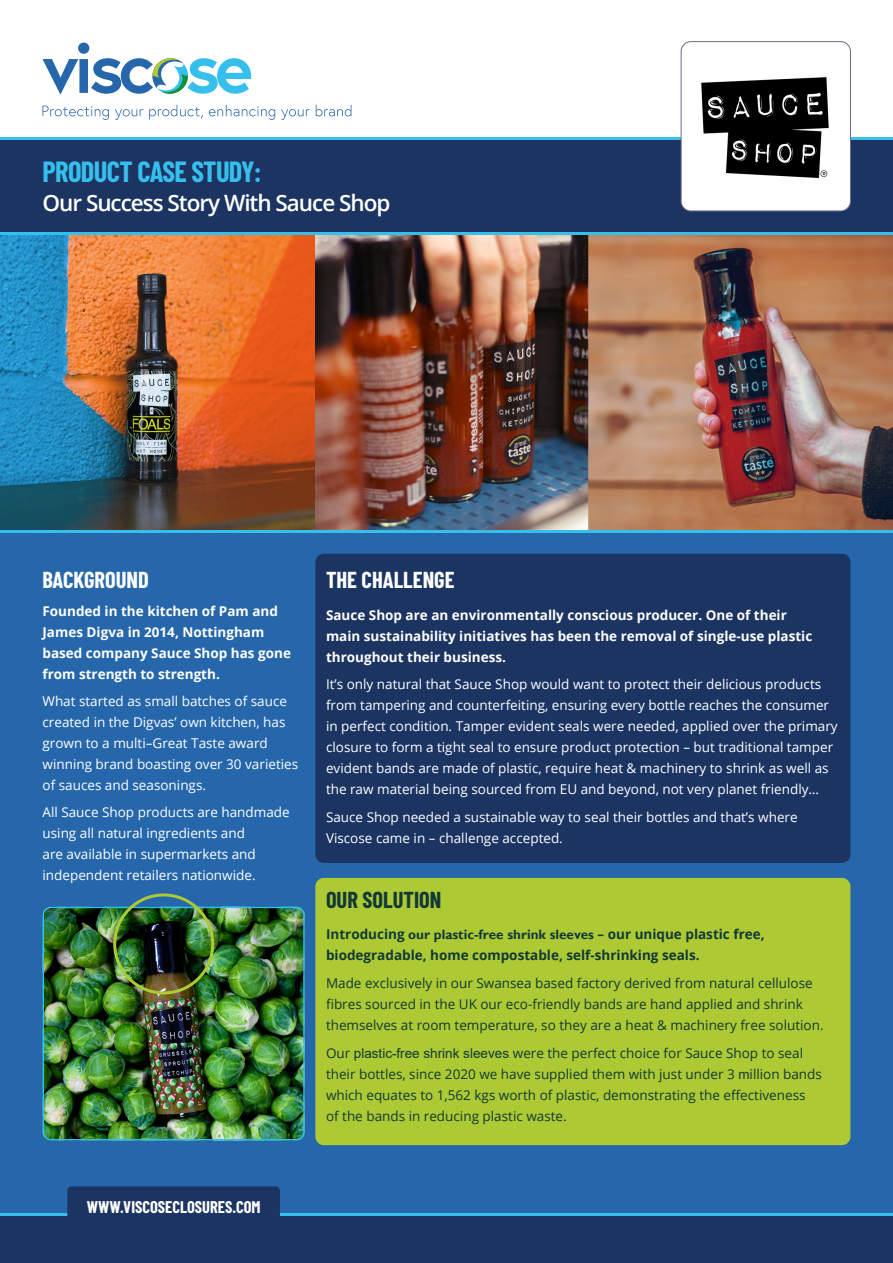
<style>
.page{position:relative;width:893px;height:1263px;background:#fff}
.page>*{position:absolute;margin:0;border:0;box-sizing:border-box;transform-origin:0 0}
.t1{font:700 28.5px "Barlow Condensed";letter-spacing:-.025em;color:#36bfed}
.t2{font:600 22.5px "Open Sans";letter-spacing:-.045em;color:#fff}
.t3{font:700 22.5px "Barlow Condensed";color:#fff}
.t4{font:700 22.5px "Barlow Condensed";color:#123938}
.t5{font:700 16.5px "Barlow Condensed";color:#fff}
.t6{font:13.5px/21px "Open Sans";color:#fff}
.t7{font:13.5px/21px "Open Sans";color:#123938}
.t8{font:700 13.5px/21px "Open Sans";color:#fff}
.t9{font:700 13.5px/21px "Open Sans";color:#123938}
.s1{font-family:"Gill Sans"}
.s2{font-family:"Arial"}
</style>
<div class="page">
<div style="left:0;top:530px;width:893px;height:724px;background:#2666ab"></div>
<img style="left:0;top:235px;width:315px;height:295px">
<div style="left:315px;top:878px;width:535px;height:267px;background:#adc933;border-radius:9px"></div>
<div style="left:0;top:139px;width:893px;height:94px;background:#1b3462"></div>
<svg style="left:43px;top:43px;width:208px;height:52px"></svg>
<svg style="left:43px;top:106px;width:66px;height:14px"></svg>
<svg style="left:115px;top:109px;width:28px;height:11px"></svg>
<svg style="left:149px;top:105px;width:54px;height:15px"></svg>
<svg style="left:209px;top:105px;width:66px;height:15px"></svg>
<svg style="left:281px;top:109px;width:29px;height:11px"></svg>
<svg style="left:316px;top:105px;width:35px;height:11px"></svg>
<hr style="left:0;top:137px;width:893px;height:2px;background:#36bfed">
<div style="left:681px;top:42px;width:169px;height:169px;background:#fff;border-radius:10px"></div>
<img style="left:701px;top:77px;width:128px;height:102px">
<div style="left:681px;top:41px;width:170px;height:170px;border:1px solid #696c8d;border-radius:10px"></div>
<div style="left:0;top:1214px;width:893px;height:49px;background:#1b3462"></div>
<hr style="left:0;top:1213px;width:893px;height:2px;background:#36bfed">
<div style="left:67px;top:1186px;width:213px;height:30px;background:#1b3462"></div>
<img style="left:315px;top:235px;width:578px;height:295px">
<hr style="left:0;top:233px;width:893px;height:2px;background:#36bfed">
<hr style="left:0;top:530px;width:893px;height:2px;background:#36bfed">
<img style="left:43px;top:907px;width:259px;height:233px">
<div style="left:43px;top:907px;width:262px;height:233px;border:2px solid #36bfed;border-radius:8px"></div>
<div style="left:315px;top:554px;width:535px;height:309px;background:#1b3462;border-radius:9px"></div>
<div style="left:113px;top:893px;width:101px;height:101px;border:3px solid #adc933;border-radius:50%"></div>
<p class="t1" style="left:43px;top:151px;width:221px">PRODUCT CASE STUDY:</p>
<p class="t2" style="left:43px;top:188px;width:350px">Our Success Story With Sauce Shop</p>
<p class="t3" style="left:43px;top:564px;width:108px">BACKGROUND</p>
<p class="t8" style="left:43px;top:600px;width:250px">Founded in the kitchen of Pam and<br>James Digva in 2014, Nottingham based company Sauce Shop has gone from strength to strength.</p>
<p class="t6" style="left:43px;top:690px;width:257px">What started as small batches of sauce created in the Digvas’ own kitchen, has grown to a multi–Great Taste award winning brand boasting over 30 varieties of sauces and seasonings.</p>
<p class="t6" style="left:43px;top:802px;width:249px">All Sauce Shop products are handmade using all natural ingredients and<br>are available in supermarkets and independent retailers nationwide.</p>
<p class="t3" style="left:326px;top:564px;width:130px">THE CHALLENGE</p>
<p class="t8" style="left:326px;top:604px;width:488px">Sauce Shop are an environmentally conscious producer. One of their main sustainability initiatives has been the removal of single-use plastic throughout their business.</p>
<p class="t6" style="left:326px;top:674px;width:513px">It’s only natural that Sauce Shop would want to protect their delicious products from tampering and counterfeiting, ensuring every bottle reaches the consumer in perfect condition. Tamper evident seals were needed, applied over the primary closure to form a tight seal to ensure product protection – but traditional tamper evident bands are made of plastic, require heat &amp; machinery to shrink as well as the raw material being sourced from EU and beyond, not very planet friendly…</p>
<p class="t6" style="left:326px;top:806px;width:473px">Sauce Shop needed a sustainable way to seal their bottles and that’s where<br>Viscose came in – challenge accepted.</p>
<p class="t4" style="left:326px;top:884px;width:117px">OUR SOLUTION</p>
<p class="t9" style="left:326px;top:924px;width:440px">Introducing <span class="s1">our plastic-free shrink sleeves</span> – our unique plastic free, biodegradable, home compostable, self-shrinking seals.</p>
<p class="t7" style="left:326px;top:972px;width:499px">Made exclusively in our Swansea based factory derived from natural cellulose fibres sourced in the UK our eco-friendly bands are hand applied and shrink themselves at room temperature, so they are a heat &amp; machinery free solution.</p>
<p class="t7" style="left:326px;top:1042px;width:497px">Our <span class="s2">plastic-free shrink sleeves</span> were the perfect choice for Sauce Shop to seal their bottles, since 2020 we have supplied them with just under 3 <span class="s2">m</span>illion bands which equates to 1,562 kgs worth of plastic, demonstrating the effectiveness<br>of the bands in reducing plastic waste.</p>
<p class="t5" style="left:87px;top:1195px;width:175px">WWW.VISCOSECLOSURES.COM</p>
</div>
